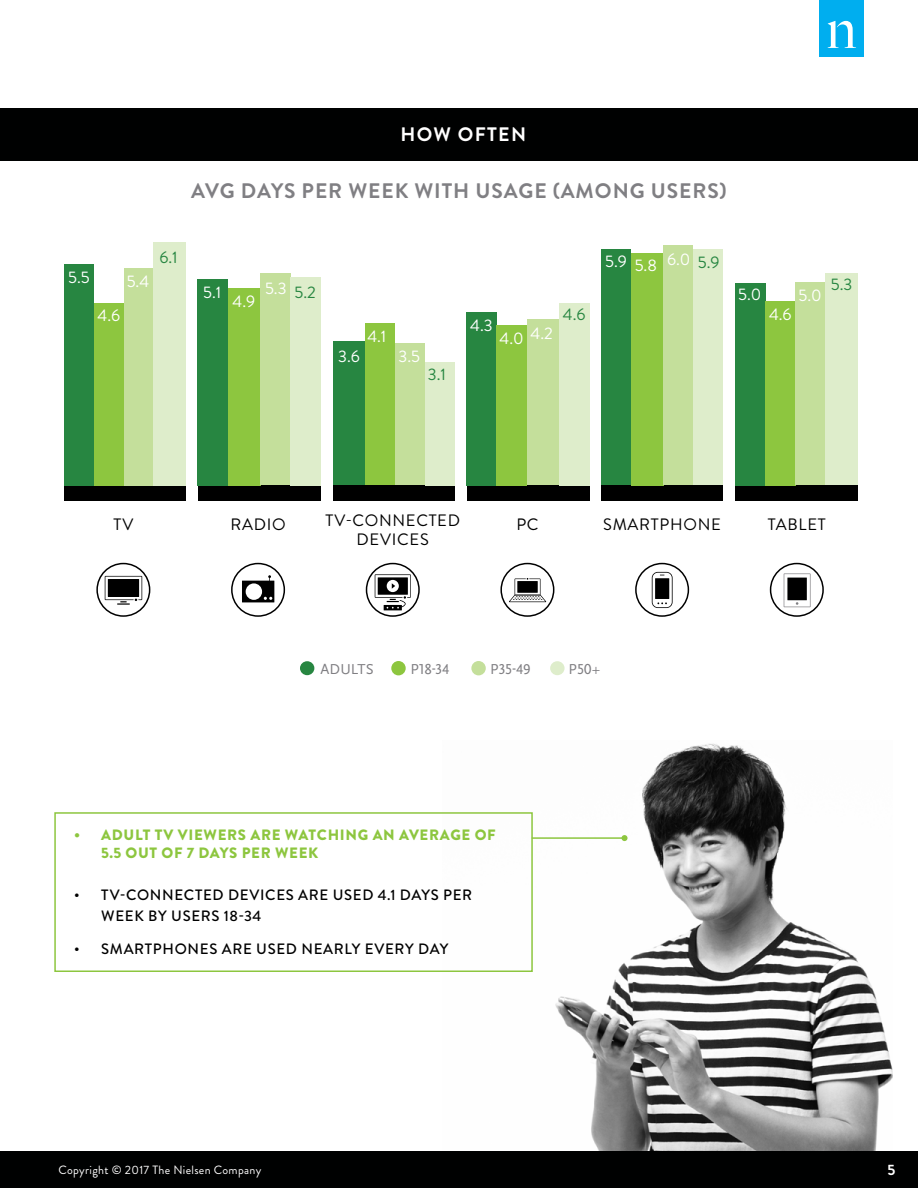
<style>
.page{position:relative;width:918px;height:1188px;background:#fff}
.page>*{position:absolute;margin:0;border:0;box-sizing:border-box;transform-origin:0 0}
.t1{font:700 21px "Brandon Grotesque";letter-spacing:.045em;color:#807f83}
.t2{font:700 19.5px "Brandon Grotesque";letter-spacing:.07em;color:#fff}
.t3{font:16.65px "Brandon Grotesque";color:#fff}
.t4{font:16.65px "Brandon Grotesque";color:#278641}
.t5{font:16.5px "Brandon Grotesque";letter-spacing:.045em;color:#000}
.t6{font:500 15px/21px "Brandon Grotesque";letter-spacing:.045em;color:#000}
.t7{font:900 15px/18px "Brandon Grotesque";letter-spacing:.045em;color:#8dc63f}
.t8{font:15px "Scala Sans OT";color:#807f83}
.t9{font:700 15px "Brandon Grotesque";color:#fff}
.t10{font:12px "Brandon Grotesque";letter-spacing:.025em;color:#fff}
</style>
<div class="page">
<div style="left:820px;top:0;width:44px;height:57px;background:#00aeef"></div>
<svg style="left:828px;top:21px;width:28px;height:27px"></svg>
<div style="left:0;top:1152px;width:918px;height:36px;background:#000101"></div>
<img style="left:555px;top:743px;width:337px;height:408px">
<div style="left:0;top:108px;width:918px;height:52px;background:#000101"></div>
<div style="left:64px;top:485px;width:122px;height:15px;background:#000"></div>
<div style="left:198px;top:485px;width:123px;height:15px;background:#000"></div>
<div style="left:333px;top:485px;width:121px;height:15px;background:#000"></div>
<div style="left:467px;top:485px;width:123px;height:15px;background:#000"></div>
<div style="left:602px;top:485px;width:121px;height:15px;background:#000"></div>
<div style="left:735px;top:485px;width:123px;height:15px;background:#000"></div>
<div style="left:735px;top:283px;width:30px;height:202px;background:#278641"></div>
<div style="left:602px;top:249px;width:29px;height:236px;background:#278641"></div>
<div style="left:467px;top:312px;width:30px;height:173px;background:#278641"></div>
<div style="left:333px;top:342px;width:32px;height:143px;background:#278641"></div>
<div style="left:198px;top:279px;width:30px;height:206px;background:#278641"></div>
<div style="left:64px;top:264px;width:30px;height:221px;background:#278641"></div>
<div style="left:765px;top:301px;width:30px;height:184px;background:#8dc63f"></div>
<div style="left:631px;top:253px;width:33px;height:232px;background:#8dc63f"></div>
<div style="left:497px;top:325px;width:30px;height:160px;background:#8dc63f"></div>
<div style="left:365px;top:323px;width:30px;height:162px;background:#8dc63f"></div>
<div style="left:228px;top:288px;width:33px;height:197px;background:#8dc63f"></div>
<div style="left:94px;top:303px;width:30px;height:182px;background:#8dc63f"></div>
<div style="left:795px;top:283px;width:31px;height:202px;background:#c4df9b"></div>
<div style="left:664px;top:246px;width:29px;height:239px;background:#c4df9b"></div>
<div style="left:527px;top:320px;width:32px;height:165px;background:#c4df9b"></div>
<div style="left:395px;top:344px;width:30px;height:141px;background:#c4df9b"></div>
<div style="left:261px;top:273px;width:30px;height:212px;background:#c4df9b"></div>
<div style="left:124px;top:268px;width:30px;height:217px;background:#c4df9b"></div>
<div style="left:826px;top:273px;width:32px;height:212px;background:#deedcb"></div>
<div style="left:693px;top:249px;width:30px;height:236px;background:#deedcb"></div>
<div style="left:559px;top:303px;width:31px;height:182px;background:#deedcb"></div>
<div style="left:425px;top:362px;width:29px;height:123px;background:#deedcb"></div>
<div style="left:291px;top:277px;width:30px;height:208px;background:#deedcb"></div>
<div style="left:154px;top:242px;width:32px;height:243px;background:#deedcb"></div>
<div style="left:471px;top:661px;width:15px;height:14px;background:#c4df9b;border-radius:50%"></div>
<div style="left:550px;top:661px;width:15px;height:14px;background:#deedcb;border-radius:50%"></div>
<div style="left:300px;top:661px;width:14px;height:14px;background:#278641;border-radius:50%"></div>
<div style="left:391px;top:661px;width:15px;height:14px;background:#8dc63f;border-radius:50%"></div>
<div style="left:54px;top:812px;width:479px;height:160px;border:2px solid #8dc63f"></div>
<hr style="left:532px;top:837px;width:93px;height:2px;background:#8dc63f">
<svg style="left:622px;top:835px;width:6px;height:6px"></svg>
<div style="left:96px;top:563px;width:54px;height:54px;border:2px solid #000;border-radius:50%"></div>
<svg style="left:105px;top:576px;width:37px;height:29px"></svg>
<div style="left:108px;top:579px;width:31px;height:18px;background:#000"></div>
<div style="left:231px;top:563px;width:54px;height:54px;border:2px solid #000;border-radius:50%"></div>
<svg style="left:242px;top:575px;width:32px;height:27px"></svg>
<div style="left:500px;top:563px;width:54px;height:54px;border:2px solid #000;border-radius:50%"></div>
<svg style="left:509px;top:578px;width:37px;height:24px"></svg>
<div style="left:635px;top:563px;width:54px;height:54px;border:2px solid #000;border-radius:50%"></div>
<svg style="left:652px;top:572px;width:21px;height:36px"></svg>
<div style="left:770px;top:563px;width:54px;height:54px;border:2px solid #000;border-radius:50%"></div>
<svg style="left:784px;top:573px;width:27px;height:34px"></svg>
<div style="left:787px;top:578px;width:20px;height:22px;background:#000"></div>
<div style="left:366px;top:563px;width:54px;height:54px;border:2px solid #000;border-radius:50%"></div>
<svg style="left:375px;top:574px;width:36px;height:36px"></svg>
<hr style="left:0;top:1151px;width:918px;height:4px;background:#000101">
<h2 class="t2" style="left:400px;top:121px;width:127px">HOW OFTEN</h2>
<h1 class="t1" style="left:191px;top:176px;width:537px">AVG DAYS PER WEEK WITH USAGE (AMONG USERS)</h1>
<p class="t3" style="left:68px;top:266px;width:23px">5.5</p>
<p class="t3" style="left:127px;top:270px;width:24px">5.4</p>
<p class="t3" style="left:98px;top:303px;width:24px">4.6</p>
<p class="t4" style="left:159px;top:245px;width:20px">6.1</p>
<p class="t3" style="left:203px;top:281px;width:20px">5.1</p>
<p class="t3" style="left:233px;top:290px;width:24px">4.9</p>
<p class="t3" style="left:265px;top:277px;width:23px">5.3</p>
<p class="t4" style="left:294px;top:281px;width:23px">5.2</p>
<p class="t3" style="left:338px;top:345px;width:23px">3.6</p>
<p class="t3" style="left:470px;top:314px;width:24px">4.3</p>
<p class="t3" style="left:367px;top:325px;width:21px">4.1</p>
<p class="t3" style="left:500px;top:326px;width:26px">4.0</p>
<p class="t3" style="left:399px;top:345px;width:23px">3.5</p>
<p class="t4" style="left:428px;top:363px;width:20px">3.1</p>
<p class="t3" style="left:531px;top:321px;width:24px">4.2</p>
<p class="t4" style="left:563px;top:303px;width:24px">4.6</p>
<p class="t3" style="left:605px;top:250px;width:23px">5.9</p>
<p class="t3" style="left:667px;top:248px;width:25px">6.0</p>
<p class="t3" style="left:635px;top:254px;width:24px">5.8</p>
<p class="t4" style="left:698px;top:251px;width:23px">5.9</p>
<p class="t3" style="left:738px;top:283px;width:25px">5.0</p>
<p class="t3" style="left:769px;top:303px;width:24px">4.6</p>
<p class="t3" style="left:798px;top:284px;width:25px">5.0</p>
<p class="t4" style="left:831px;top:273px;width:23px">5.3</p>
<p class="t5" style="left:113px;top:513px;width:21px">TV</p>
<p class="t5" style="left:230px;top:513px;width:57px">RADIO</p>
<p class="t5" style="left:325px;top:509px;width:136px">TV-CONNECTED</p>
<p class="t5" style="left:516px;top:513px;width:24px">PC</p>
<p class="t5" style="left:357px;top:528px;width:74px">DEVICES</p>
<p class="t5" style="left:603px;top:513px;width:119px">SMARTPHONE</p>
<p class="t5" style="left:768px;top:513px;width:59px">TABLET</p>
<p class="t8" style="left:321px;top:661px;width:55px">ADULTS</p>
<p class="t8" style="left:410px;top:661px;width:40px">P18-34</p>
<p class="t8" style="left:490px;top:661px;width:42px">P35-49</p>
<p class="t8" style="left:569px;top:661px;width:33px">P50+</p>
<p class="t7" style="left:101px;top:826px;width:396px;text-indent:-27px">• ADULT TV VIEWERS ARE WATCHING AN AVERAGE OF<br>5.5 OUT OF 7 DAYS PER WEEK</p>
<p class="t6" style="left:101px;top:885px;width:372px;text-indent:-27px">• TV-CONNECTED DEVICES ARE USED 4.1 DAYS PER<br>WEEK BY USERS 18-34</p>
<p class="t6" style="left:74px;top:939px;width:376px">• SMARTPHONES ARE USED NEARLY EVERY DAY</p>
<p class="t10" style="left:58px;top:1162px;width:204px">Copyright © 2017 The Nielsen Company</p>
<p class="t9" style="left:888px;top:1160px;width:9px">5</p>
</div>
